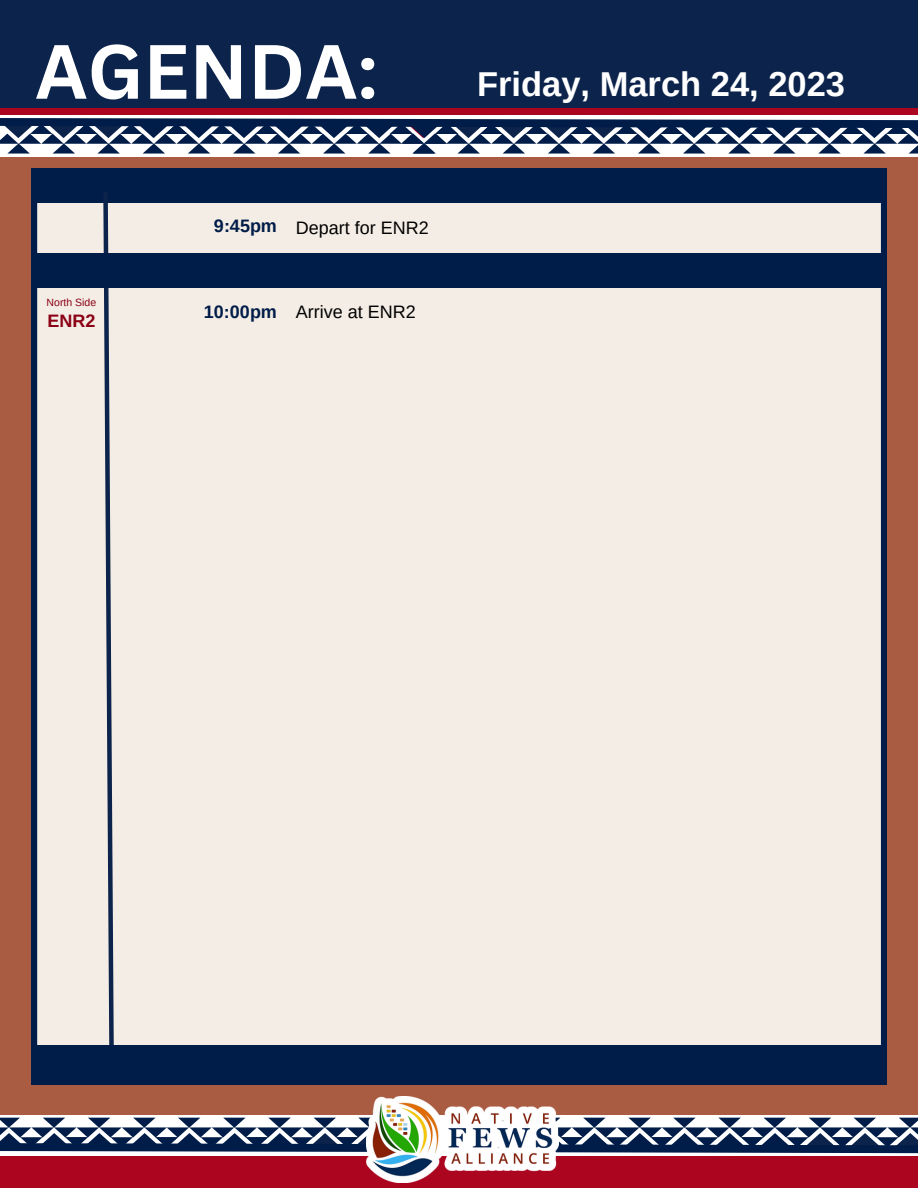
<style>
.page{position:relative;width:918px;height:1188px;background:#a95c42}
.page>*{position:absolute;margin:0;border:0;box-sizing:border-box;transform-origin:0 0}
.t1{font:700 75px "Canva Sans";color:#fff}
.t2{font:700 34.5px "Arimo";color:#fff}
.t3{font:18px "Arimo";color:#000}
.t4{font:700 18px "Arimo";color:#8b0015}
.t5{font:10.5px "Arimo";color:#8b0015}
.s1{font-weight:700;color:#001c48}
</style>
<div class="page">
<div style="left:32px;top:168px;width:855px;height:916px;background:#f4ede5"></div>
<svg style="left:0;top:1115px;width:918px;height:3px;background:#f0f2f4"></svg>
<div style="left:0;top:1156px;width:918px;height:32px;background:#ab0520"></div>
<svg style="left:0;top:1118px;width:918px;height:38px;background:#73829a"></svg>
<img style="left:366px;top:1096px;width:193px;height:87px">
<div style="left:0;top:66px;width:918px;height:90px;background:#fff"></div>
<div style="left:0;top:77px;width:918px;height:38px;background:#ab0520"></div>
<svg style="left:0;top:118px;width:918px;height:36px"></svg>
<div style="left:0;top:0;width:918px;height:108px;background:#0c234b"></div>
<div style="left:35px;top:168px;width:848px;height:35px;background:#001c48"></div>
<svg style="left:101px;top:192px;width:15px;height:853px;background:#adafb6"></svg>
<div style="left:35px;top:1045px;width:848px;height:34px;background:#001c48"></div>
<div style="left:35px;top:253px;width:848px;height:35px;background:#001c48"></div>
<h1 class="t1" style="left:35px;top:19px;width:344px">AGENDA:</h1>
<p class="t5" style="left:47px;top:296px;width:51px">North Side</p>
<p class="t4" style="left:47px;top:310px;width:49px">ENR2</p>
<p class="t3" style="left:214px;top:218px;width:216px"><span class="s1">9:45pm</span> Depart for ENR2</p>
<p class="t3" style="left:204px;top:302px;width:213px"><span class="s1">10:00pm</span> Arrive at ENR2</p>
<h2 class="t2" style="left:477px;top:65px;width:370px">Friday, March 24, 2023</h2>
</div>
